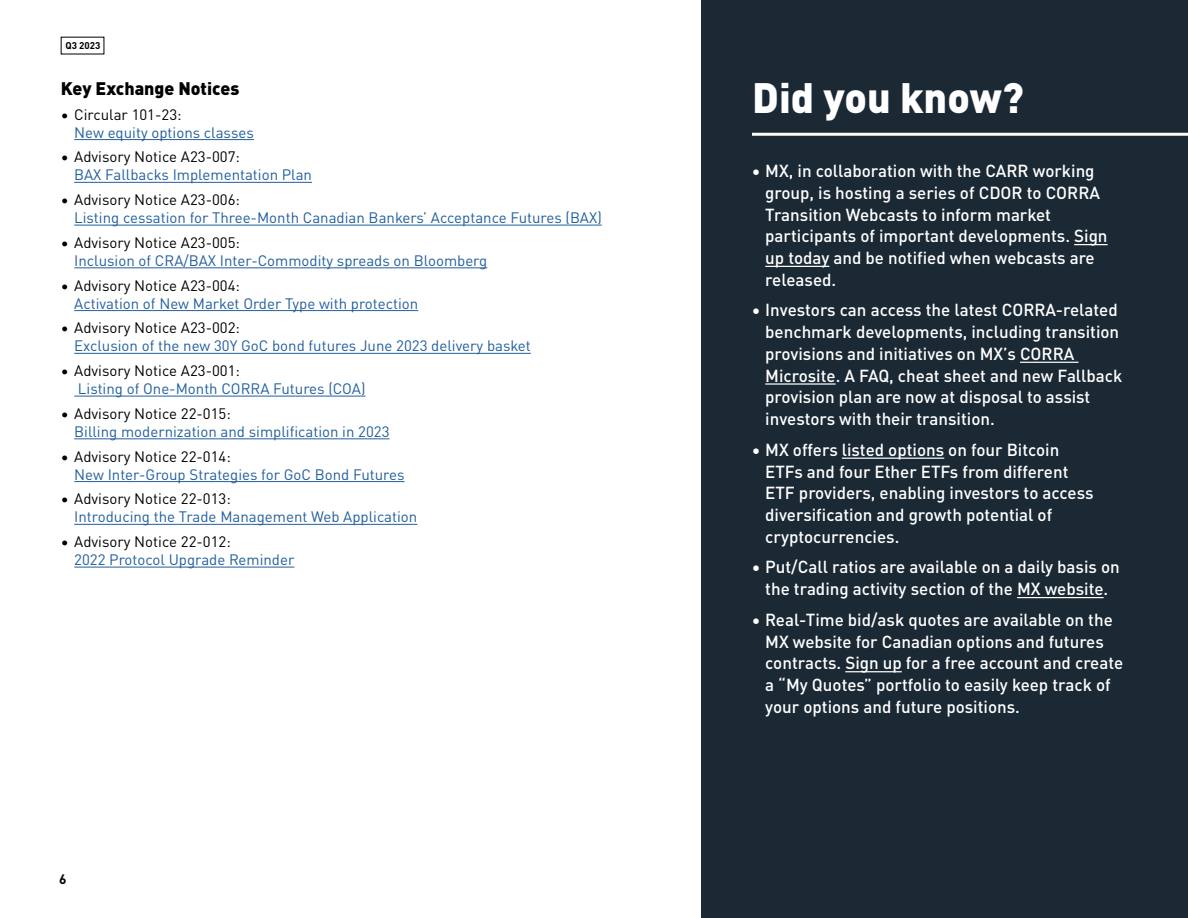
<style>
.page{position:relative;width:1188px;height:918px;background:#fff}
.page>*{position:absolute;margin:0;border:0;box-sizing:border-box;transform-origin:0 0}
.t1{font:900 42px "DIN Pro";color:#fff}
.t2{font:900 18px "DIN Pro";color:#000}
.t3{font:500 17.25px/21.8px "DIN Pro";color:#fff}
.t4{font:15px "DIN Pro";color:#215e9e}
.t5{font:15px "DIN Pro";color:#000}
.t6{font:700 13.5px "DIN Pro";color:#000}
.t7{font:700 9.75px "DIN Pro";color:#000}
</style>
<div class="page">
<hr style="left:74px;top:139px;width:180px;height:1px;background:#215e9e">
<hr style="left:74px;top:182px;width:238px;height:1px;background:#215e9e">
<hr style="left:74px;top:225px;width:528px;height:1px;background:#215e9e">
<hr style="left:74px;top:267px;width:413px;height:1px;background:#215e9e">
<hr style="left:74px;top:310px;width:344px;height:1px;background:#215e9e">
<hr style="left:74px;top:353px;width:457px;height:1px;background:#215e9e">
<hr style="left:74px;top:396px;width:291px;height:1px;background:#215e9e">
<hr style="left:74px;top:438px;width:316px;height:1px;background:#215e9e">
<hr style="left:74px;top:481px;width:331px;height:1px;background:#215e9e">
<hr style="left:74px;top:524px;width:343px;height:1px;background:#215e9e">
<hr style="left:74px;top:567px;width:220px;height:1px;background:#215e9e">
<div style="left:701px;top:0;width:487px;height:918px;background:#1b2935"></div>
<hr style="left:752px;top:133px;width:436px;height:3px;background:#fff">
<hr style="left:1074px;top:244px;width:34px;height:1px;background:#fff">
<hr style="left:765px;top:266px;width:64px;height:1px;background:#fff">
<hr style="left:1020px;top:362px;width:58px;height:1px;background:#fff">
<hr style="left:765px;top:383px;width:71px;height:2px;background:#fff">
<hr style="left:842px;top:458px;width:102px;height:1px;background:#fff">
<hr style="left:1017px;top:597px;width:87px;height:1px;background:#fff">
<hr style="left:845px;top:671px;width:57px;height:1px;background:#fff">
<p class="t7" style="left:65px;top:38px;width:37px">Q3 2023</p>
<p class="t2" style="left:61px;top:74px;width:180px">Key Exchange Notices</p>
<p class="t5" style="left:61px;top:103px;width:122px">• Circular 101-23:</p>
<p class="t4" style="left:74px;top:121px;width:181px">New equity options classes</p>
<p class="t5" style="left:61px;top:145px;width:181px">• Advisory Notice A23-007:</p>
<p class="t4" style="left:74px;top:163px;width:239px">BAX Fallbacks Implementation Plan</p>
<p class="t5" style="left:61px;top:188px;width:181px">• Advisory Notice A23-006:</p>
<p class="t4" style="left:74px;top:206px;width:529px">Listing cessation for Three-Month Canadian Bankers’ Acceptance Futures (BAX)</p>
<p class="t5" style="left:61px;top:231px;width:181px">• Advisory Notice A23-005:</p>
<p class="t4" style="left:74px;top:249px;width:415px">Inclusion of CRA/BAX Inter-Commodity spreads on Bloomberg</p>
<p class="t5" style="left:61px;top:274px;width:181px">• Advisory Notice A23-004:</p>
<p class="t4" style="left:74px;top:292px;width:346px">Activation of New Market Order Type with protection</p>
<p class="t5" style="left:61px;top:316px;width:181px">• Advisory Notice A23-002:</p>
<p class="t4" style="left:74px;top:334px;width:458px">Exclusion of the new 30Y GoC bond futures June 2023 delivery basket</p>
<p class="t5" style="left:61px;top:359px;width:181px">• Advisory Notice A23-001:</p>
<p class="t4" style="left:78px;top:377px;width:289px">Listing of One-Month CORRA Futures (COA)</p>
<p class="t5" style="left:61px;top:402px;width:172px">• Advisory Notice 22-015:</p>
<p class="t4" style="left:74px;top:420px;width:317px">Billing modernization and simplification in 2023</p>
<p class="t5" style="left:61px;top:445px;width:172px">• Advisory Notice 22-014:</p>
<p class="t4" style="left:74px;top:463px;width:332px">New Inter-Group Strategies for GoC Bond Futures</p>
<p class="t5" style="left:61px;top:487px;width:172px">• Advisory Notice 22-013:</p>
<p class="t4" style="left:74px;top:505px;width:345px">Introducing the Trade Management Web Application</p>
<p class="t5" style="left:61px;top:530px;width:172px">• Advisory Notice 22-012:</p>
<p class="t4" style="left:74px;top:548px;width:222px">2022 Protocol Upgrade Reminder</p>
<p class="t6" style="left:59px;top:868px;width:9px">6</p>
<h1 class="t1" style="left:752px;top:64px;width:273px">Did you know?</h1>
<p class="t3" style="left:765px;top:159px;width:344px;text-indent:-13px">• MX, in collaboration with the CARR working group, is hosting a series of CDOR to CORRA Transition Webcasts to inform market participants of important developments. Sign up today and be notified when webcasts are released.</p>
<p class="t3" style="left:765px;top:298px;width:359px;text-indent:-13px">• Investors can access the latest CORRA-related benchmark developments, including transition provisions and initiatives on MX’s CORRA Microsite. A FAQ, cheat sheet and new Fallback provision plan are now at disposal to assist investors with their transition.</p>
<p class="t3" style="left:765px;top:438px;width:330px;text-indent:-13px">• MX offers listed options on four Bitcoin ETFs and four Ether ETFs from different ETF providers, enabling investors to access diversification and growth potential of cryptocurrencies.</p>
<p class="t3" style="left:752px;top:555px;width:369px;text-align:center">• Put/Call ratios are available on a daily basis on the trading activity section of the MX website.</p>
<p class="t3" style="left:765px;top:608px;width:360px;text-indent:-13px">• Real-Time bid/ask quotes are available on the MX website for Canadian options and futures contracts. Sign up for a free account and create a “My Quotes” portfolio to easily keep track of your options and future positions.</p>
</div>
